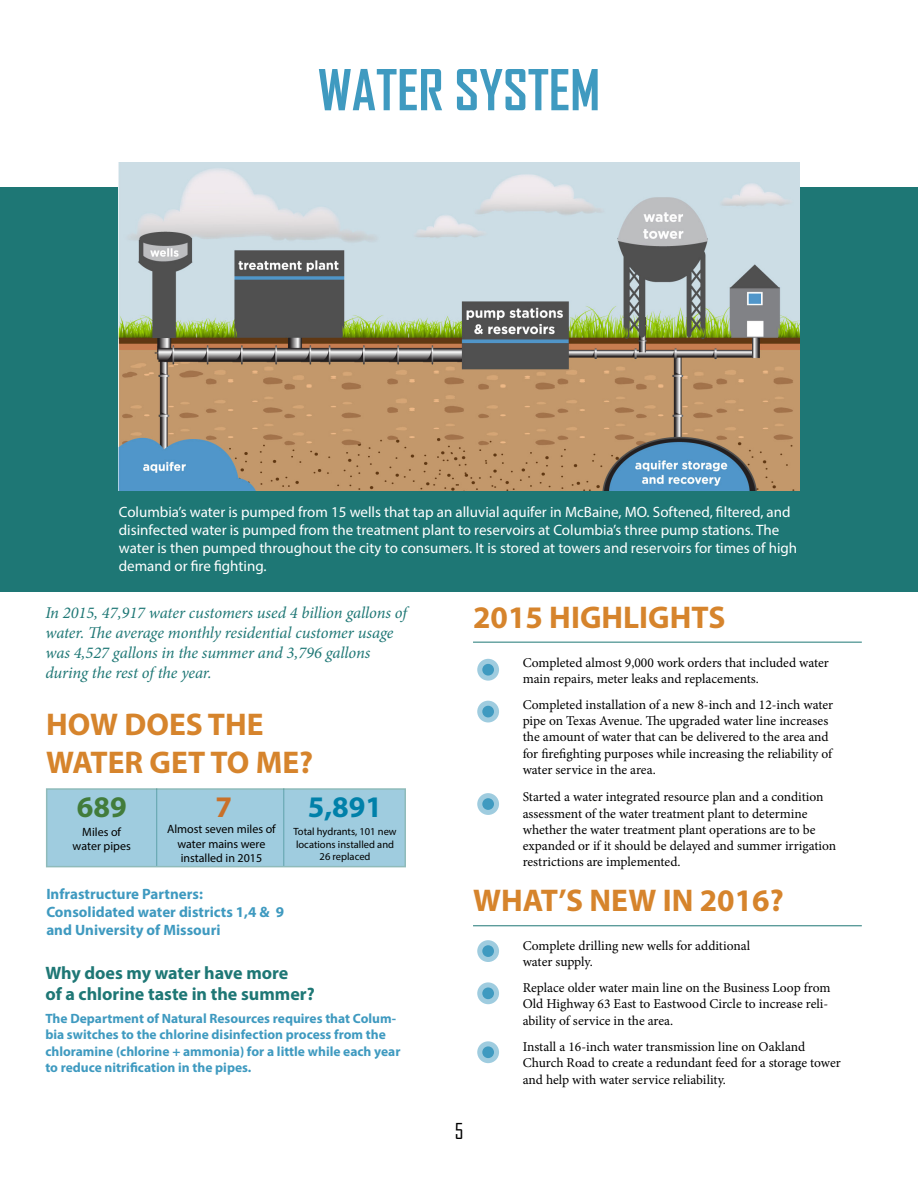
<style>
.page{position:relative;width:918px;height:1188px;background:#fff}
.page>*{position:absolute;margin:0;border:0;box-sizing:border-box;transform-origin:0 0}
.t1{font:700 54px "Agency FB";color:#3f9ac0}
.t2{font:700 31.5px/37.8px "Myriad Pro";color:#d6842c}
.t3{font:700 30px "Myriad Pro";color:#0080a9}
.t4{font:700 30px "Myriad Pro";color:#427c3b}
.t5{font:700 30px "Myriad Pro";color:#c97029}
.t6{font:21px "Agency FB";color:#000}
.t7{font:700 18px/21.6px "Myriad Pro";color:#1e7775}
.t8{font:italic 16.5px/19.8px "Minion Pro";letter-spacing:-.005em;color:#1e7775}
.t9{font:15px/18px "Myriad Pro";color:#fff}
.t10{font:700 15px/18px "Myriad Pro";color:#3f9ac0}
.t11{font:13.5px/16.2px "Minion Pro";color:#000}
.t12{font:700 13.5px/16.2px "Myriad Pro";color:#3f9ac0}
.t13{font:12px/14.4px "Myriad Pro";color:#000;text-align:center}
.t14{font:10.5px/12.6px "Myriad Pro";color:#000;text-align:center}
</style>
<div class="page">
<div style="left:0;top:188px;width:918px;height:404px;background:#1e7775"></div>
<img style="left:119px;top:163px;width:680px;height:328px">
<svg style="left:477px;top:659px;width:22px;height:22px"></svg>
<div style="left:482px;top:664px;width:12px;height:12px;background:#3f9ac0;border-radius:50%"></div>
<svg style="left:477px;top:940px;width:22px;height:22px"></svg>
<div style="left:482px;top:945px;width:12px;height:12px;background:#3f9ac0;border-radius:50%"></div>
<svg style="left:477px;top:982px;width:22px;height:22px"></svg>
<div style="left:482px;top:987px;width:12px;height:12px;background:#3f9ac0;border-radius:50%"></div>
<svg style="left:477px;top:1041px;width:22px;height:22px"></svg>
<div style="left:482px;top:1046px;width:12px;height:12px;background:#3f9ac0;border-radius:50%"></div>
<svg style="left:477px;top:701px;width:22px;height:22px"></svg>
<div style="left:482px;top:706px;width:12px;height:11px;background:#3f9ac0;border-radius:50%"></div>
<svg style="left:477px;top:793px;width:22px;height:22px"></svg>
<div style="left:482px;top:798px;width:12px;height:12px;background:#3f9ac0;border-radius:50%"></div>
<hr style="left:473px;top:642px;width:389px;height:1px;background:#1e7775">
<hr style="left:473px;top:925px;width:389px;height:1px;background:#1e7775">
<div style="left:46px;top:788px;width:360px;height:79px;background:#9fccdf"></div>
<hr style="left:156px;top:788px;width:1px;height:78px;background:#1e7775">
<hr style="left:283px;top:788px;width:1px;height:78px;background:#1e7775">
<h1 class="t1" style="left:318px;top:56px;width:284px">WATER SYSTEM</h1>
<p class="t9" style="left:119px;top:503px;width:680px">Columbia’s water is pumped from 15 wells that tap an alluvial aquifer in McBaine, MO. Softened, filtered, and disinfected water is pumped from the treatment plant to reservoirs at Columbia’s three pump stations. The water is then pumped throughout the city to consumers. It is stored at towers and reservoirs for times of high demand or fire fighting.</p>
<p class="t8" style="left:45px;top:603px;width:363px">In 2015, 47,917 water customers used 4 billion gallons of water. The average monthly residential customer usage was 4,527 gallons in the summer and 3,796 gallons during the rest of the year.</p>
<h2 class="t2" style="left:473px;top:597px;width:254px">2015 HIGHLIGHTS</h2>
<p class="t11" style="left:523px;top:655px;width:308px">Completed almost 9,000 work orders that included water main repairs, meter leaks and replacements.</p>
<h2 class="t2" style="left:46px;top:705px;width:269px">HOW DOES THE<br>WATER GET TO ME?</h2>
<h3 class="t4" style="left:77px;top:787px;width:51px">689</h3>
<h3 class="t5" style="left:215px;top:787px;width:18px">7</h3>
<h3 class="t3" style="left:308px;top:787px;width:76px">5,891</h3>
<p class="t13" style="left:73px;top:824px;width:60px">Miles of water pipes</p>
<p class="t13" style="left:167px;top:822px;width:110px">Almost seven miles of water mains were installed in 2015</p>
<p class="t14" style="left:293px;top:825px;width:105px">Total hydrants, 101 new locations installed and<br>26 replaced</p>
<p class="t10" style="left:46px;top:884px;width:239px">Infrastructure Partners:<br>Consolidated water districts 1,4 &amp; 9 and University of Missouri</p>
<h3 class="t7" style="left:45px;top:961px;width:271px">Why does my water have more<br>of a chlorine taste in the summer?</h3>
<p class="t12" style="left:45px;top:1010px;width:357px">The Department of Natural Resources requires that Colum&shy;bia switches to the chlorine disinfection process from the chloramine (chlorine + ammonia) for a little while each year to reduce nitrification in the pipes.</p>
<p class="t11" style="left:523px;top:697px;width:312px">Completed installation of a new 8-inch and 12-inch water pipe on Texas Avenue. The upgraded water line increases the amount of water that can be delivered to the area and for firefighting purposes while increasing the reliability of water service in the area.</p>
<p class="t11" style="left:523px;top:789px;width:315px">Started a water integrated resource plan and a condition assessment of the water treatment plant to determine whether the water treatment plant operations are to be expanded or if it should be delayed and summer irrigation restrictions are implemented.</p>
<h2 class="t2" style="left:473px;top:881px;width:312px">WHAT’S NEW IN 2016?</h2>
<p class="t11" style="left:523px;top:938px;width:229px">Complete drilling new wells for additional water supply.</p>
<p class="t11" style="left:523px;top:980px;width:309px">Replace older water main line on the Business Loop from<br>Old Highway 63 East to Eastwood Circle to increase reli&shy;ability of service in the area.</p>
<p class="t11" style="left:523px;top:1039px;width:320px">Install a 16-inch water transmission line on Oakland<br>Church Road to create a redundant feed for a storage tower and help with water service reliability.</p>
<h3 class="t6" style="left:455px;top:1119px;width:10px">5</h3>
</div>
